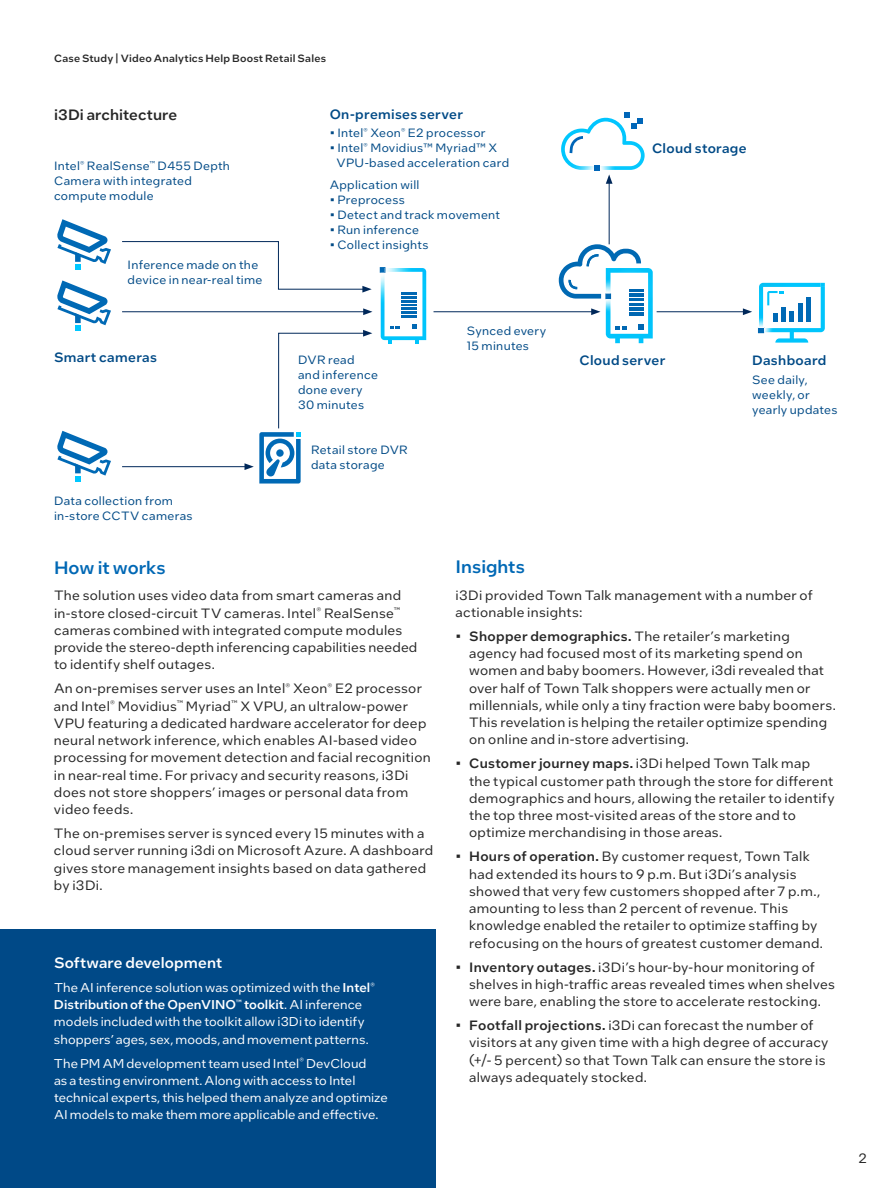
<style>
.page{position:relative;width:891px;height:1188px;background:#fff}
.page>*{position:absolute;margin:0;border:0;box-sizing:border-box;transform-origin:0 0}
.t1{font:500 18px "Intel One Text";color:#0068b5}
.t2{font:500 15px "Intel One Text";letter-spacing:.01em;color:#fff}
.t3{font:500 15px "Intel One Text";letter-spacing:.01em;color:#262626}
.t4{font:13.5px/17.2px "Intel One Text";letter-spacing:.02em;color:#262626}
.t5{font:500 13.5px "Intel One Text";letter-spacing:.025em;color:#004a86}
.t6{font:12.75px/17.2px "Intel One Text";letter-spacing:.005em;color:#fff}
.t7{font:12px/15px "Intel One Text";letter-spacing:.025em;color:#004a86}
.t8{font:500 10.5px "Intel One Text";letter-spacing:.02em;color:#262626}
.s1{font-weight:500}
</style>
<div class="page">
<div style="left:0;top:929px;width:435px;height:259px;background:#004987"></div>
<svg style="left:57px;top:219px;width:54px;height:51px"></svg>
<svg style="left:57px;top:280px;width:54px;height:51px"></svg>
<svg style="left:57px;top:431px;width:54px;height:51px"></svg>
<img style="left:606px;top:268px;width:47px;height:75px">
<svg style="left:629px;top:308px;width:14px;height:7px"></svg>
<svg style="left:559px;top:244px;width:84px;height:57px"></svg>
<img style="left:759px;top:283px;width:5px;height:44px">
<img style="left:764px;top:283px;width:61px;height:49px">
<svg style="left:758px;top:327px;width:7px;height:6px"></svg>
<svg style="left:821px;top:283px;width:4px;height:4px"></svg>
<svg style="left:775px;top:330px;width:33px;height:13px"></svg>
<hr style="left:782px;top:307px;width:4px;height:15px;background:#0069b5">
<svg style="left:773px;top:314px;width:4px;height:8px"></svg>
<hr style="left:790px;top:312px;width:4px;height:10px;background:#0069b5">
<hr style="left:806px;top:297px;width:4px;height:25px;background:#0069b5">
<hr style="left:798px;top:303px;width:4px;height:19px;background:#0069b5">
<img style="left:561px;top:118px;width:84px;height:52px">
<svg style="left:595px;top:165px;width:5px;height:6px"></svg>
<svg style="left:624px;top:112px;width:19px;height:17px"></svg>
<svg style="left:570px;top:136px;width:13px;height:17px"></svg>
<img style="left:381px;top:268px;width:45px;height:72px">
<svg style="left:388px;top:338px;width:4px;height:6px"></svg>
<svg style="left:380px;top:267px;width:5px;height:6px"></svg>
<svg style="left:415px;top:338px;width:4px;height:6px"></svg>
<svg style="left:413px;top:325px;width:4px;height:4px"></svg>
<svg style="left:402px;top:293px;width:15px;height:24px"></svg>
<svg style="left:390px;top:327px;width:10px;height:2px"></svg>
<svg style="left:122px;top:241px;width:250px;height:52px"></svg>
<hr style="left:122px;top:311px;width:244px;height:1px;background:#00285a">
<svg style="left:363px;top:308px;width:9px;height:7px"></svg>
<hr style="left:434px;top:311px;width:160px;height:1px;background:#00285a">
<svg style="left:591px;top:308px;width:9px;height:7px"></svg>
<hr style="left:657px;top:311px;width:88px;height:1px;background:#00285a">
<svg style="left:743px;top:308px;width:9px;height:7px"></svg>
<hr style="left:609px;top:181px;width:1px;height:63px;background:#00285a">
<svg style="left:606px;top:174px;width:7px;height:10px"></svg>
<hr style="left:122px;top:466px;width:125px;height:1px;background:#00285a">
<svg style="left:245px;top:330px;width:127px;height:154px"></svg>
<p class="t8" style="left:54px;top:51px;width:274px">Case Study | Video Analytics Help Boost Retail Sales</p>
<p class="t3" style="left:54px;top:104px;width:125px">i3Di architecture</p>
<p class="t7" style="left:54px;top:158px;width:178px">Intel<sup>®</sup> RealSense<sup>™</sup> D455 Depth<br>Camera with integrated compute module</p>
<p class="t7" style="left:128px;top:257px;width:136px">Inference made on the device in near-real time</p>
<p class="t5" style="left:330px;top:105px;width:135px">On-premises server</p>
<p class="t7" style="left:330px;top:125px;width:157px">• Intel<sup>®</sup> Xeon<sup>®</sup> E2 processor</p>
<p class="t7" style="left:336px;top:140px;width:174px;text-indent:-7px">• Intel<sup>®</sup> Movidius™ Myriad™ X<br>VPU-based acceleration card</p>
<p class="t7" style="left:330px;top:177px;width:91px">Application will</p>
<p class="t7" style="left:330px;top:192px;width:77px">• Preprocess</p>
<p class="t7" style="left:330px;top:207px;width:172px">• Detect and track movement</p>
<p class="t7" style="left:330px;top:222px;width:91px">• Run inference</p>
<p class="t7" style="left:330px;top:237px;width:100px">• Collect insights</p>
<p class="t5" style="left:652px;top:139px;width:96px">Cloud storage</p>
<p class="t7" style="left:467px;top:323px;width:81px">Synced every<br>15 minutes</p>
<p class="t5" style="left:54px;top:348px;width:104px">Smart cameras</p>
<p class="t5" style="left:752px;top:351px;width:76px">Dashboard</p>
<p class="t7" style="left:752px;top:372px;width:87px">See daily, weekly, or yearly updates</p>
<p class="t7" style="left:298px;top:352px;width:81px">DVR read and inference done every<br>30 minutes</p>
<p class="t5" style="left:580px;top:351px;width:87px">Cloud server</p>
<p class="t7" style="left:54px;top:493px;width:140px">Data collection from in-store CCTV cameras</p>
<p class="t7" style="left:311px;top:442px;width:98px">Retail store DVR data storage</p>
<h1 class="t1" style="left:54px;top:556px;width:113px">How it works</h1>
<p class="t4" style="left:54px;top:586px;width:365px">The solution uses video data from smart cameras and in-store closed-circuit TV cameras. Intel<sup>®</sup> RealSense<sup>™ </sup>cameras combined with integrated compute modules provide the stereo-depth inferencing capabilities needed to identify shelf outages.</p>
<p class="t4" style="left:54px;top:680px;width:378px">An on-premises server uses an Intel<sup>®</sup> Xeon<sup>®</sup> E2 processor and Intel<sup>®</sup> Movidius<sup>™</sup> Myriad<sup>™</sup> X VPU, an ultralow-power VPU featuring a dedicated hardware accelerator for deep neural network inference, which enables AI-based video processing for movement detection and facial recognition in near-real time. For privacy and security reasons, i3Di does not store shoppers’ images or personal data from video feeds.</p>
<p class="t4" style="left:54px;top:824px;width:381px">The on-premises server is synced every 15 minutes with a cloud server running i3di on Microsoft Azure. A dashboard gives store management insights based on data gathered by i3Di.</p>
<p class="t2" style="left:54px;top:952px;width:170px">Software development</p>
<p class="t6" style="left:54px;top:978px;width:322px">The AI inference solution was optimized with the <span class="s1">Intel</span><sup>® </sup><span class="s1">Distribution of the OpenVINO</span><sup>™</sup> <span class="s1">toolkit</span>. AI inference models included with the toolkit allow i3Di to identify shoppers’ ages, sex, moods, and movement patterns.</p>
<p class="t6" style="left:54px;top:1054px;width:335px">The PM AM development team used Intel<sup>®</sup> DevCloud<br>as a testing environment. Along with access to Intel technical experts, this helped them analyze and optimize AI models to make them more applicable and effective.</p>
<h1 class="t1" style="left:456px;top:555px;width:71px">Insights</h1>
<p class="t4" style="left:456px;top:586px;width:359px">i3Di provided Town Talk management with a number of actionable insights:</p>
<p class="t4" style="left:469px;top:627px;width:368px;text-indent:-14px">• <span class="s1">Shopper demographics.</span> The retailer’s marketing agency had focused most of its marketing spend on women and baby boomers. However, i3di revealed that over half of Town Talk shoppers were actually men or millennials, while only a tiny fraction were baby boomers.<br>This revelation is helping the retailer optimize spending on online and in-store advertising.</p>
<p class="t4" style="left:469px;top:754px;width:367px;text-indent:-14px">• <span class="s1">Customer journey maps.</span> i3Di helped Town Talk map the typical customer path through the store for different demographics and hours, allowing the retailer to identify the top three most-visited areas of the store and to optimize merchandising in those areas.</p>
<p class="t4" style="left:469px;top:848px;width:355px;text-indent:-14px">• <span class="s1">Hours of operation.</span> By customer request, Town Talk had extended its hours to 9 p.m. But i3Di’s analysis showed that very few customers shopped after 7 p.m., amounting to less than 2 percent of revenue. This knowledge enabled the retailer to optimize staffing by refocusing on the hours of greatest customer demand.</p>
<p class="t4" style="left:469px;top:958px;width:367px;text-indent:-14px">• <span class="s1">Inventory outages.</span> i3Di’s hour-by-hour monitoring of shelves in high-traffic areas revealed times when shelves were bare, enabling the store to accelerate restocking.</p>
<p class="t4" style="left:469px;top:1016px;width:361px;text-indent:-14px">• <span class="s1">Footfall projections.</span> i3Di can forecast the number of visitors at any given time with a high degree of accuracy (+/- 5 percent) so that Town Talk can ensure the store is always adequately stocked.</p>
<p class="t4" style="left:858px;top:1150px;width:10px">2</p>
</div>
